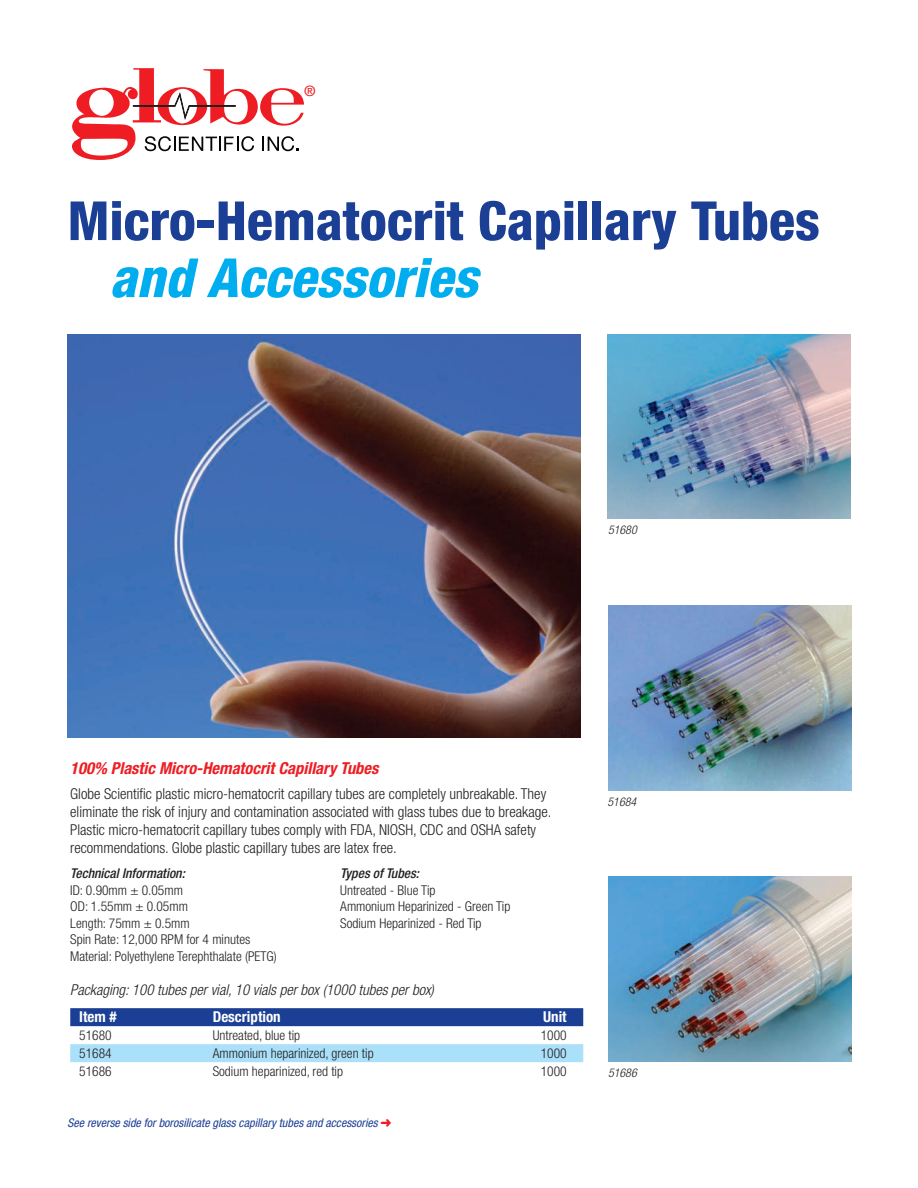
<style>
.page{position:relative;width:918px;height:1188px;background:#fff}
.page>*{position:absolute;margin:0;border:0;box-sizing:border-box;transform-origin:0 0}
.Product_Name{font:800 condensed 54px/57px "Helvetica Neue";color:#1b3f94}
.Produt_Sub-Name{font:italic 700 condensed 16.5px "Helvetica Neue";color:#ee1d23}
.Body_Copy{font:300 condensed 15px/18px "Helvetica Neue";color:#231f20}
.Body_Copy-2{font:italic 300 condensed 15px "Helvetica Neue";color:#231f20}
.Chart_Heads{font:700 condensed 15px "Helvetica Neue";color:#fff}
.t1{font:500 14.4px "Helvetica Neue";color:#ee1d23}
.Bulleted_Text{font:300 condensed 13.5px/16.5px "Helvetica Neue";color:#231f20}
.Chart_Body{font:300 condensed 13.5px "Helvetica Neue";color:#231f20}
.Specifications1{font:italic 500 condensed 13.5px "Helvetica Neue";color:#231f20}
.Caption2{font:italic condensed 12px "Helvetica Neue";color:#1b3f94}
.Caption2-2{font:italic 300 condensed 12px "Helvetica Neue";color:#231f20}
.s1{font-style:italic;color:#00aeef}
.s2{font-weight:500;font-style:italic}
.s3{color:#ee1d23}
</style>
<div class="page">
<div style="left:70px;top:1008px;width:513px;height:18px;background:#1b3f94"></div>
<div style="left:70px;top:1044px;width:513px;height:18px;background:#aae0f9"></div>
<img style="left:68px;top:334px;width:512px;height:404px">
<img style="left:608px;top:334px;width:242px;height:185px">
<img style="left:608px;top:605px;width:243px;height:185px">
<img style="left:608px;top:877px;width:243px;height:184px">
<svg style="left:72px;top:68px;width:232px;height:92px"></svg>
<p class="t1" style="left:304px;top:83px;width:13px">®</p>
<p class="Product_Name" style="left:110px;top:191px;width:712px;text-indent:-42px">Micro-Hematocrit Capillary Tubes <span class="s1">and Accessories</span></p>
<p class="Caption2-2" style="left:608px;top:523px;width:30px">51680</p>
<p class="Produt_Sub-Name" style="left:70px;top:758px;width:310px">100% Plastic Micro-Hematocrit Capillary Tubes</p>
<p class="Body_Copy" style="left:70px;top:784px;width:483px">Globe Scientific plastic micro-hematocrit capillary tubes are completely unbreakable. They eliminate the risk of injury and contamination associated with glass tubes due to breakage.<br>Plastic micro-hematocrit capillary tubes comply with FDA, NIOSH, CDC and OSHA safety recommendations. Globe plastic capillary tubes are latex free.</p>
<p class="Specifications1" style="left:340px;top:865px;width:80px">Types of Tubes:</p>
<p class="Bulleted_Text" style="left:340px;top:881px;width:97px">Untreated -‑ Blue Tip</p>
<p class="Bulleted_Text" style="left:340px;top:898px;width:172px">Ammonium Heparinized -‑ Green Tip</p>
<p class="Bulleted_Text" style="left:340px;top:914px;width:143px">Sodium Heparinized -‑ Red Tip</p>
<p class="Bulleted_Text" style="left:70px;top:865px;width:208px"><span class="s2">Technical Information:<br></span>ID: 0.90mm ± 0.05mm<br>OD: 1.55mm ± 0.05mm<br>Length: 75mm ± 0.5mm<br>Spin Rate: 12,000 RPM for 4 minutes<br>Material: Polyethylene Terephthalate (PETG)</p>
<p class="Body_Copy-2" style="left:70px;top:981px;width:365px">Packaging: 100 tubes per vial, 10 vials per box (1000 tubes per box)</p>
<p class="Chart_Heads" style="left:79px;top:1007px;width:39px">Item #</p>
<p class="Chart_Heads" style="left:213px;top:1007px;width:69px">Description</p>
<p class="Chart_Heads" style="left:543px;top:1007px;width:25px">Unit</p>
<p class="Chart_Body" style="left:79px;top:1027px;width:34px">51680</p>
<p class="Chart_Body" style="left:213px;top:1027px;width:89px">Untreated, blue tip</p>
<p class="Chart_Body" style="left:541px;top:1027px;width:27px">1000</p>
<p class="Chart_Body" style="left:79px;top:1045px;width:34px">51684</p>
<p class="Chart_Body" style="left:213px;top:1045px;width:162px">Ammonium heparinized, green tip</p>
<p class="Chart_Body" style="left:541px;top:1045px;width:27px">1000</p>
<p class="Chart_Body" style="left:79px;top:1063px;width:34px">51686</p>
<p class="Chart_Body" style="left:213px;top:1063px;width:132px">Sodium heparinized, red tip</p>
<p class="Chart_Body" style="left:541px;top:1063px;width:27px">1000</p>
<p class="Caption2" style="left:68px;top:1116px;width:326px">See reverse side for borosilicate glass capillary tubes and accessories <span class="s3">➜</span></p>
<p class="Caption2-2" style="left:608px;top:794px;width:30px">51684</p>
<p class="Caption2-2" style="left:608px;top:1066px;width:30px">51686</p>
</div>
